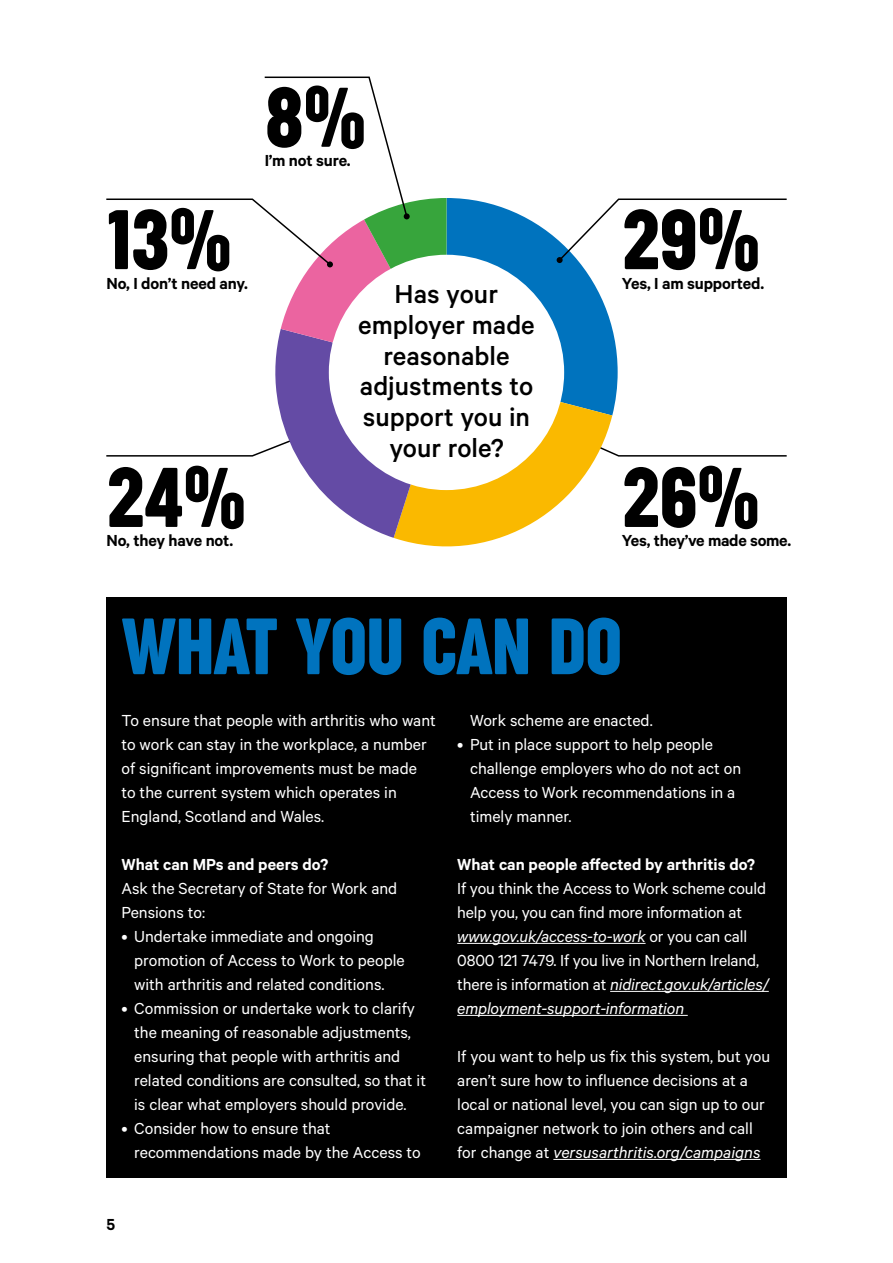
<style>
.page{position:relative;width:893px;height:1263px;background:#fff}
.page>*{position:absolute;margin:0;border:0;box-sizing:border-box;transform-origin:0 0}
.t1{font:79.5px "Versus Arthritis Display";letter-spacing:-.01em;color:#000}
.t2{font:75px "Versus Arthritis Display";letter-spacing:-.005em;color:#0073be}
.t3{font:500 29.25px/30.8px "Calibre";color:#000;text-align:center}
.t4{font:18px/24px "Calibre";color:#fff}
.t5{font:600 18px "Calibre";letter-spacing:-.01em;color:#000}
.t6{font:600 18px "Calibre";color:#fff}
.s1{font-style:italic}
</style>
<div class="page">
<svg style="left:106px;top:76px;width:681px;height:471px"></svg>
<div style="left:107px;top:597px;width:680px;height:581px;background:#000"></div>
<hr style="left:457px;top:943px;width:189px;height:1px;background:#fff">
<hr style="left:610px;top:991px;width:159px;height:1px;background:#fff">
<hr style="left:457px;top:1015px;width:231px;height:1px;background:#fff">
<hr style="left:553px;top:1159px;width:207px;height:1px;background:#fff">
<h1 class="t1" style="left:107px;top:195px;width:127px">13%</h1>
<p class="t5" style="left:107px;top:272px;width:143px">No, I don’t need any.</p>
<h1 class="t1" style="left:107px;top:452px;width:141px">24%</h1>
<p class="t5" style="left:107px;top:530px;width:128px">No, they have not.</p>
<h1 class="t1" style="left:265px;top:72px;width:103px">8%</h1>
<p class="t5" style="left:265px;top:150px;width:88px">I’m not sure.</p>
<h3 class="t3" style="left:358px;top:278px;width:178px">Has your employer made reasonable adjustments to support you in your role?</h3>
<h1 class="t1" style="left:622px;top:195px;width:140px">29%</h1>
<p class="t5" style="left:622px;top:272px;width:144px">Yes, I am supported.</p>
<h1 class="t1" style="left:622px;top:452px;width:140px">26%</h1>
<p class="t5" style="left:622px;top:530px;width:171px">Yes, they’ve made some.</p>
<h2 class="t2" style="left:121px;top:604px;width:498px">WHAT YOU CAN DO</h2>
<p class="t4" style="left:121px;top:708px;width:316px">To ensure that people with arthritis who want to work can stay in the workplace, a number of significant improvements must be made<br>to the current system which operates in England, Scotland and Wales.</p>
<p class="t6" style="left:121px;top:854px;width:208px">What can MPs and peers do?</p>
<p class="t4" style="left:121px;top:876px;width:277px">Ask the Secretary of State for Work and<br>Pensions to:</p>
<p class="t4" style="left:134px;top:924px;width:272px;text-indent:-13px">• Undertake immediate and ongoing promotion of Access to Work to people with arthritis and related conditions.</p>
<p class="t4" style="left:134px;top:996px;width:293px;text-indent:-13px">• Commission or undertake work to clarify the meaning of reasonable adjustments, ensuring that people with arthritis and related conditions are consulted, so that it is clear what employers should provide.</p>
<p class="t4" style="left:134px;top:1116px;width:288px;text-indent:-13px">• Consider how to ensure that recommendations made by the Access to</p>
<p class="t4" style="left:470px;top:708px;width:184px">Work scheme are enacted.</p>
<p class="t4" style="left:470px;top:732px;width:273px;text-indent:-13px">• Put in place support to help people challenge employers who do not act on<br>Access to Work recommendations in a timely manner.</p>
<p class="t6" style="left:457px;top:854px;width:299px">What can people affected by arthritis do?</p>
<p class="t4" style="left:457px;top:876px;width:313px">If you think the Access to Work scheme could help you, you can find more information at <span class="s1">www.gov.uk/access-to-work</span> or you can call 0800 121 7479. If you live in Northern Ireland, there is information at <span class="s1">nidirect.gov.uk/articles/ employment-support-information</span></p>
<p class="t4" style="left:457px;top:1044px;width:314px">If you want to help us fix this system, but you aren’t sure how to influence decisions at a local or national level, you can sign up to our campaigner network to join others and call for change at <span class="s1">versusarthritis.org/campaigns</span></p>
<p class="t5" style="left:107px;top:1214px;width:10px">5</p>
</div>
